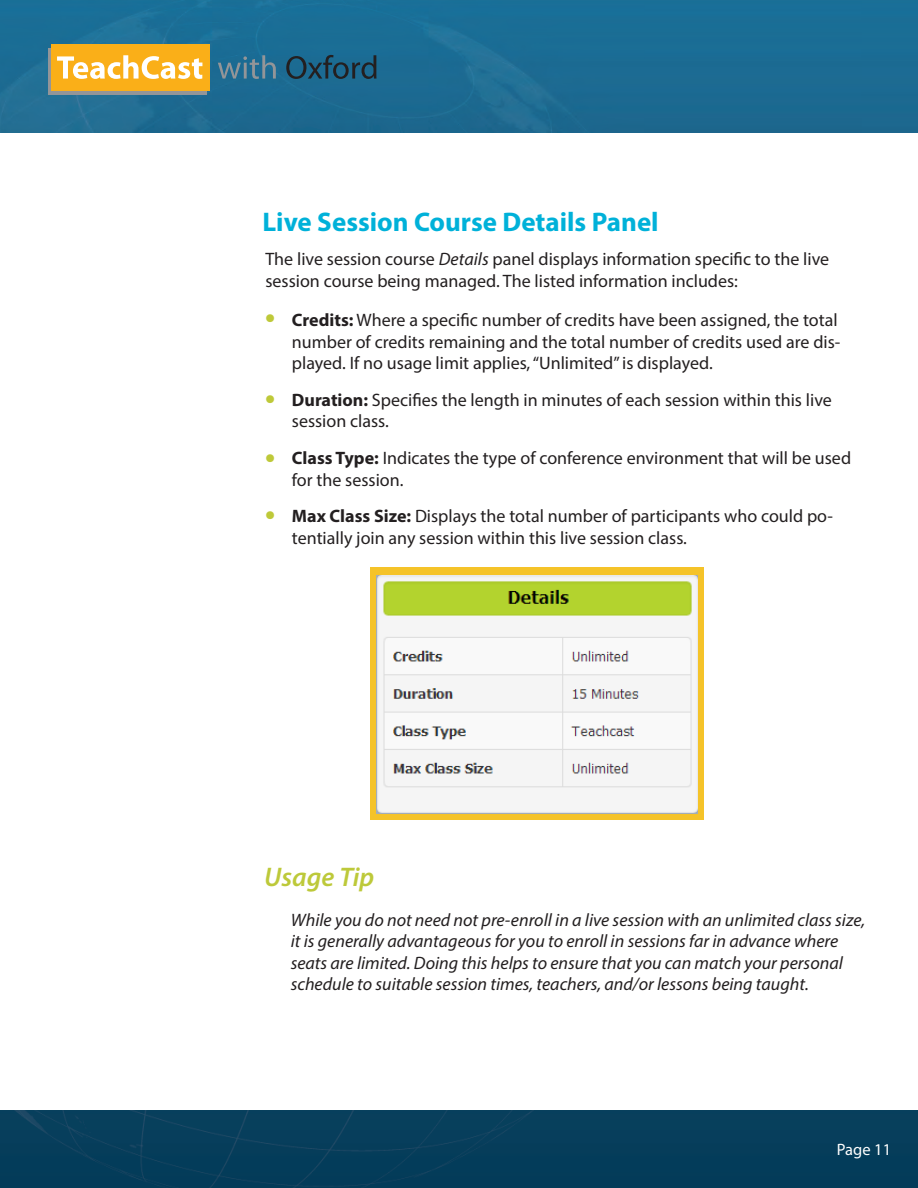
<style>
.page{position:relative;width:918px;height:1188px;background:#fff}
.page>*{position:absolute;margin:0;border:0;box-sizing:border-box;transform-origin:0 0}
.t1{font:700 30px/57.8px "Myriad Pro";color:#bec939;text-align:justify}
.t2{font:700 27px "Myriad Pro";color:#00b1d9}
.t3{font:italic 600 27px "Myriad Pro";color:#bdc93a}
.t4{font:18px/21.6px "Myriad Pro";color:#231f20}
.Notes_Paragraph_Styl{font:italic 18px/21.6px "Myriad Pro";color:#231f20}
.t5{font:16.5px "Myriad Pro";color:#fff}
.s1{font-style:italic}
.s2{font-weight:700;font-size:30px;color:#bec939}
.s3{font-weight:700}
</style>
<div class="page">
<img style="left:0;top:0;width:918px;height:133px">
<div style="left:0;top:1111px;width:918px;height:77px;background:#063d5a"></div>
<div style="left:48px;top:48px;width:159px;height:47px;background:#939598"></div>
<div style="left:51px;top:45px;width:159px;height:46px;background:#faaf18"></div>
<svg style="left:57px;top:55px;width:145px;height:24px"></svg>
<svg style="left:218px;top:55px;width:58px;height:24px"></svg>
<svg style="left:286px;top:55px;width:91px;height:24px;background:#1d536f"></svg>
<div style="left:370px;top:567px;width:334px;height:253px;background:#f5c329"></div>
<img style="left:376px;top:575px;width:321px;height:239px">
<p class="t2" style="left:262px;top:204px;width:398px">Live Session Course Details Panel</p>
<p class="t4" style="left:266px;top:248px;width:565px">The live session course <span class="s1">Details</span> panel displays information specific to the live session course being managed. The listed information includes:</p>
<p class="t4" style="left:292px;top:309px;width:550px;text-indent:-27px"><span class="s2">•</span> <span class="s3">Credits:</span> Where a specific number of credits have been assigned, the total number of credits remaining and the total number of credits used are dis&shy;played. If no usage limit applies, “Unlimited” is displayed.</p>
<p class="t4" style="left:292px;top:389px;width:541px"><span class="s3">Duration:</span> Specifies the length in minutes of each session within this live session class.</p>
<p class="t4" style="left:292px;top:447px;width:561px"><span class="s3">Class Type:</span> Indicates the type of conference environment that will be used for the session.</p>
<p class="t4" style="left:292px;top:505px;width:543px"><span class="s3">Max Class Size:</span> Displays the total number of participants who could po&shy;tentially join any session within this live session class.</p>
<h1 class="t1" style="left:265px;top:368px;width:12px">• • •</h1>
<p class="t3" style="left:264px;top:860px;width:111px">Usage Tip</p>
<p class="Notes_Paragraph_Styl" style="left:291px;top:908px;width:576px">While you do not need not pre-enroll in a live session with an unlimited class size, it is generally advantageous for you to enroll in sessions far in advance where seats are limited. Doing this helps to ensure that you can match your personal schedule to suitable session times, teachers, and/or lessons being taught.</p>
<p class="t5" style="left:837px;top:1140px;width:56px">Page 11</p>
</div>
